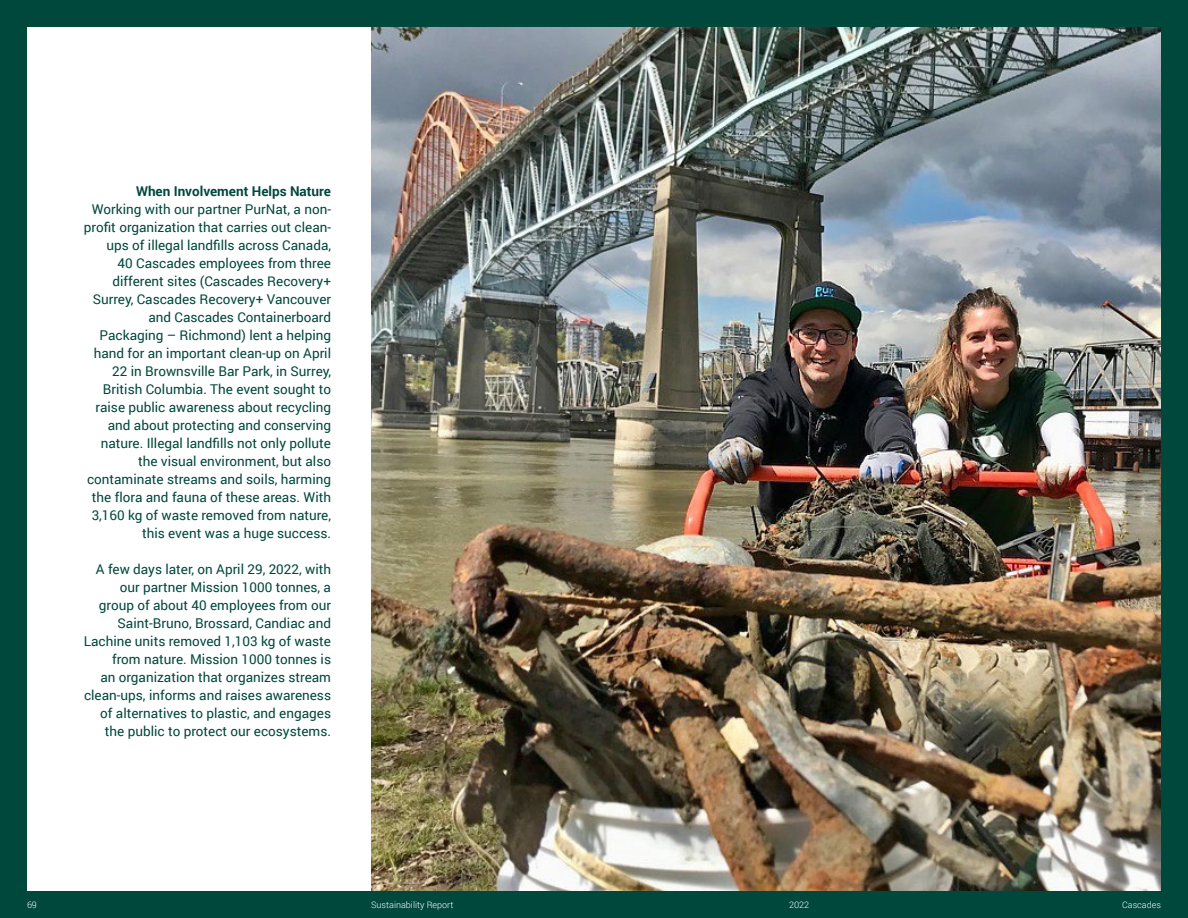
<style>
.page{position:relative;width:1188px;height:918px;background:#00483c}
.page>*{position:absolute;margin:0;border:0;box-sizing:border-box;transform-origin:0 0}
.t1{font:13.5px/18px "Roboto";color:#00483c;text-align:right}
.t2{font:700 13.5px "Roboto";color:#00483c}
.t3{font:300 9px "Roboto";color:#fff}
</style>
<div class="page">
<div style="left:27px;top:27px;width:1134px;height:864px;background:#fff"></div>
<img style="left:371px;top:27px;width:790px;height:864px">
<p class="t2" style="left:136px;top:182px;width:196px">When Involvement Helps Nature</p>
<p class="t1" style="left:84px;top:200px;width:249px">Working with our partner PurNat, a non&shy;profit organization that carries out clean&shy;ups of illegal landfills across Canada,<br>40 Cascades employees from three different sites (Cascades Recovery+ Surrey, Cascades Recovery+ Vancouver and Cascades Containerboard Packaging – Richmond) lent a helping hand for an important clean-up on April 22 in Brownsville Bar Park, in Surrey, British Columbia. The event sought to raise public awareness about recycling and about protecting and conserving nature. Illegal landfills not only pollute the visual environment, but also contaminate streams and soils, harming the flora and fauna of these areas. With 3,160 kg of waste removed from nature, this event was a huge success.</p>
<p class="t1" style="left:84px;top:560px;width:249px">A few days later, on April 29, 2022, with our partner Mission 1000 tonnes, a group of about 40 employees from our Saint-Bruno, Brossard, Candiac and Lachine units removed 1,103 kg of waste from nature. Mission 1000 tonnes is<br>an organization that organizes stream clean-ups, informs and raises awareness of alternatives to plastic, and engages the public to protect our ecosystems.</p>
<p class="t3" style="left:27px;top:899px;width:11px">69</p>
<p class="t3" style="left:371px;top:899px;width:84px">Sustainability Report</p>
<p class="t3" style="left:789px;top:899px;width:22px">2022</p>
<p class="t3" style="left:1122px;top:899px;width:40px">Cascades</p>
</div>
